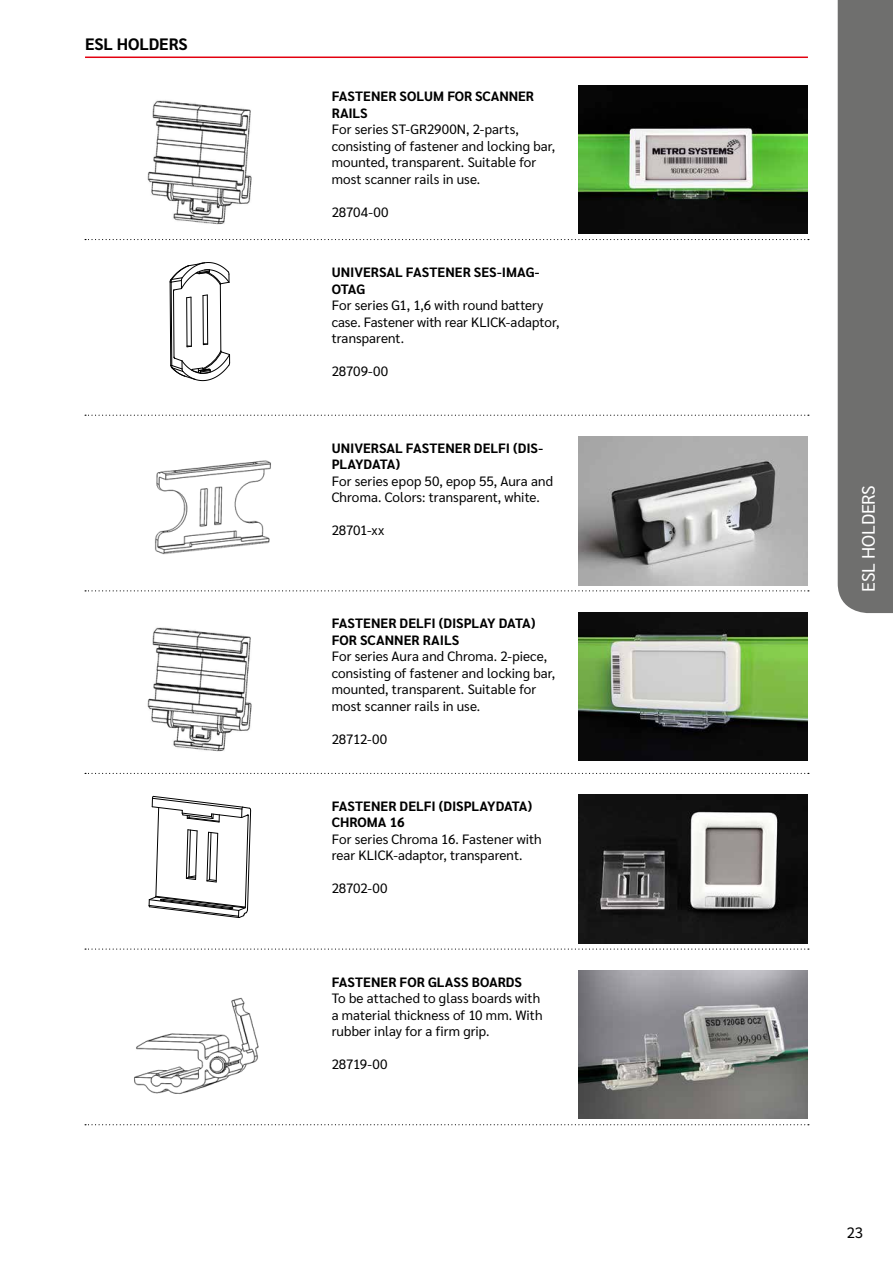
<style>
.page{position:relative;width:893px;height:1263px;background:#fff}
.page>*{position:absolute;margin:0;border:0;box-sizing:border-box;transform-origin:0 0}
.t1{font:18px "Sarabun";letter-spacing:-.015em;color:#fff}
.t2{font:700 16.5px "Sarabun";color:#000}
.t3{font:15px "Sarabun";color:#000}
.t4{font:13.5px/16.5px "Sarabun";letter-spacing:.005em;color:#000}
.t5{font:700 13.5px/16.5px "Sarabun";color:#000}
</style>
<div class="page">
<div style="left:838px;top:0;width:55px;height:613px;background:#6f6f6e"></div>
<hr style="left:85px;top:57px;width:723px;height:1px;background:#e3000f">
<img style="left:578px;top:85px;width:230px;height:149px">
<img style="left:147px;top:100px;width:105px;height:125px">
<svg style="left:85px;top:239px;width:724px;height:1px"></svg>
<svg style="left:169px;top:262px;width:61px;height:119px"></svg>
<svg style="left:85px;top:415px;width:724px;height:1px"></svg>
<img style="left:578px;top:436px;width:230px;height:149px">
<img style="left:155px;top:460px;width:116px;height:95px">
<svg style="left:85px;top:590px;width:724px;height:1px"></svg>
<img style="left:578px;top:612px;width:230px;height:149px">
<img style="left:147px;top:627px;width:105px;height:125px">
<svg style="left:85px;top:773px;width:724px;height:1px"></svg>
<img style="left:578px;top:794px;width:230px;height:149px">
<svg style="left:148px;top:796px;width:103px;height:122px"></svg>
<svg style="left:85px;top:948px;width:724px;height:2px"></svg>
<img style="left:578px;top:970px;width:230px;height:149px">
<img style="left:134px;top:997px;width:125px;height:97px">
<svg style="left:85px;top:1124px;width:724px;height:1px"></svg>
<p class="t2" style="left:85px;top:34px;width:104px">ESL HOLDERS</p>
<p class="t5" style="left:332px;top:89px;width:204px">FASTENER SOLUM FOR SCANNER<br>RAILS</p>
<p class="t4" style="left:332px;top:122px;width:225px">For series ST-GR2900N, 2-parts, consisting of fastener and locking bar, mounted, transparent. Suitable for most scanner rails in use.</p>
<p class="t4" style="left:332px;top:204px;width:58px">28704-00</p>
<p class="t5" style="left:332px;top:264px;width:209px">UNIVERSAL FASTENER SES-IMAG-<br>OTAG</p>
<p class="t4" style="left:332px;top:297px;width:229px">For series G1, 1,6 with round battery case. Fastener with rear KLICK-adaptor, transparent.</p>
<p class="t4" style="left:332px;top:363px;width:58px">28709-00</p>
<p class="t5" style="left:332px;top:440px;width:213px">UNIVERSAL FASTENER DELFI (DIS-<br>PLAYDATA)</p>
<p class="t4" style="left:332px;top:473px;width:223px">For series epop 50, epop 55, Aura and<br>Chroma. Colors: transparent, white.</p>
<p class="t4" style="left:332px;top:522px;width:54px">28701-xx</p>
<p class="t5" style="left:332px;top:615px;width:205px">FASTENER DELFI (DISPLAY DATA)<br>FOR SCANNER RAILS</p>
<p class="t4" style="left:332px;top:648px;width:225px">For series Aura and Chroma. 2-piece, consisting of fastener and locking bar, mounted, transparent. Suitable for most scanner rails in use.</p>
<p class="t4" style="left:332px;top:731px;width:57px">28712-00</p>
<p class="t5" style="left:332px;top:798px;width:202px">FASTENER DELFI (DISPLAYDATA)<br>CHROMA 16</p>
<p class="t4" style="left:332px;top:831px;width:212px">For series Chroma 16. Fastener with rear KLICK-adaptor, transparent.</p>
<p class="t4" style="left:332px;top:880px;width:57px">28702-00</p>
<p class="t5" style="left:332px;top:974px;width:192px">FASTENER FOR GLASS BOARDS</p>
<p class="t4" style="left:332px;top:990px;width:212px">To be attached to glass boards with a material thickness of 10 mm. With rubber inlay for a firm grip.</p>
<p class="t4" style="left:332px;top:1056px;width:57px">28719-00</p>
<h1 class="t1" style="left:858px;top:592px;width:108px;rotate:-90deg">ESL HOLDERS</h1>
<p class="t3" style="left:847px;top:1223px;width:18px">23</p>
</div>
